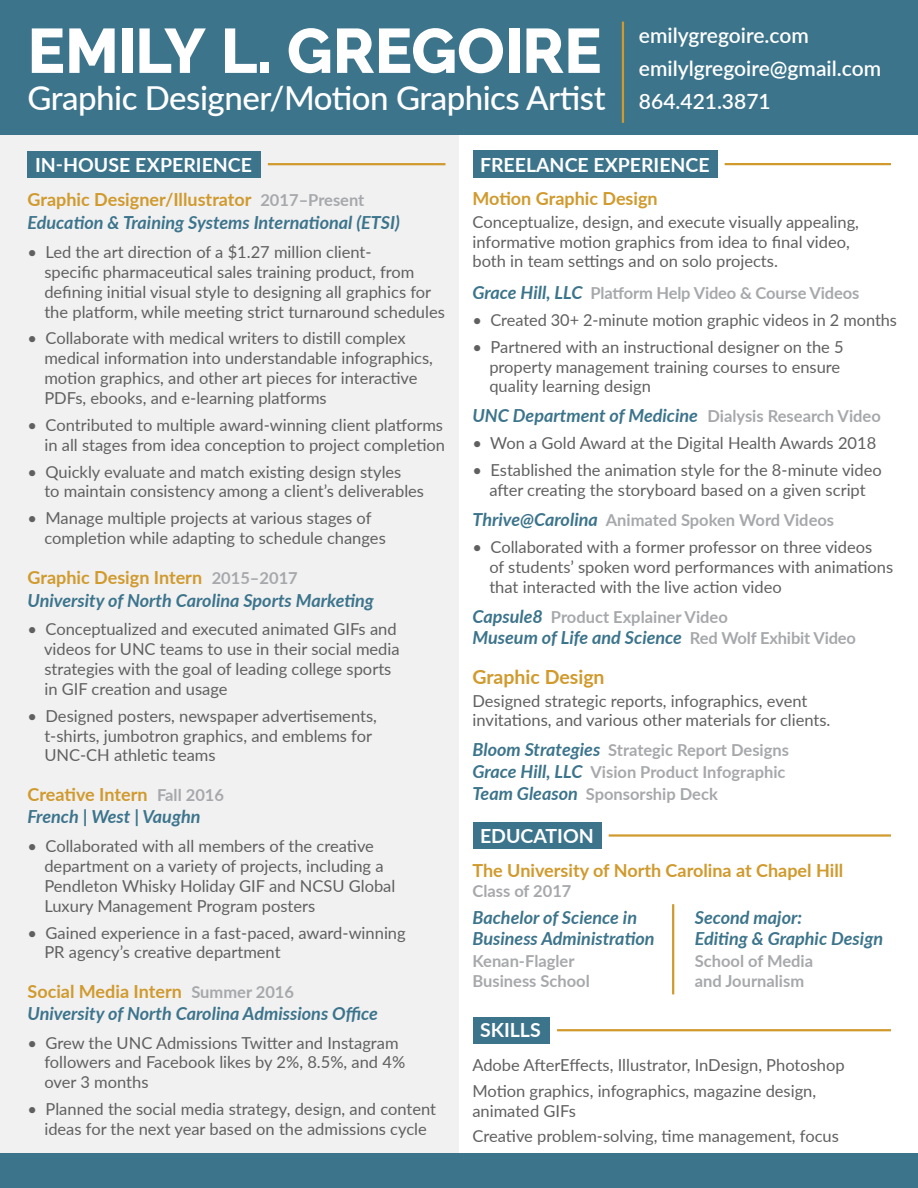
<style>
.page{position:relative;width:918px;height:1188px;background:#fff}
.page>*{position:absolute;margin:0;border:0;box-sizing:border-box;transform-origin:0 0}
.t1{font:800 62.55px "Raleway";color:#fff}
.t2{font:500 33px "Lato";letter-spacing:-.015em;color:#fff}
.t3{font:600 21px/33px "Lato";color:#fff}
.t4{font:700 19.5px "Lato";color:#fff}
.t5{font:700 19.5px "Lato";color:#d09a2d}
.t6{font:italic 700 18px/22.6px "Lato";color:#3c748b}
.t7{font:700 18px "Lato";color:#d09a2d}
.t8{font:16.5px/19.8px "Lato";color:#606060}
.t9{font:700 16.5px/19.8px "Lato";color:#a6a8ab}
.s1{font-weight:600;font-size:21px}
.s2{font-style:normal;color:#d09a2d}
.s3{font-style:normal;font-size:16.5px;color:#a6a8ab}
.s4{font-style:italic;font-size:18px;color:#3c748b}
</style>
<div class="page">
<div style="left:0;top:130px;width:459px;height:1058px;background:#f1f1f2"></div>
<div style="left:0;top:0;width:918px;height:135px;background:#3c748b"></div>
<div style="left:0;top:1154px;width:918px;height:34px;background:#3c748b"></div>
<div style="left:473px;top:151px;width:245px;height:27px;background:#3c748b"></div>
<div style="left:473px;top:822px;width:129px;height:27px;background:#3c748b"></div>
<div style="left:473px;top:1017px;width:76px;height:27px;background:#3c748b"></div>
<div style="left:27px;top:151px;width:234px;height:27px;background:#3c748b"></div>
<hr style="left:268px;top:163px;width:178px;height:2px;background:#d09a2d">
<hr style="left:622px;top:22px;width:2px;height:101px;background:#d09a2d">
<hr style="left:725px;top:163px;width:166px;height:2px;background:#d09a2d">
<hr style="left:609px;top:834px;width:282px;height:3px;background:#d09a2d">
<hr style="left:557px;top:1029px;width:334px;height:2px;background:#d09a2d">
<hr style="left:672px;top:904px;width:2px;height:90px;background:#d09a2d">
<p class="t3" style="left:639px;top:18px;width:244px">emilygregoire.com emilylgregoire@gmail.com</p>
<h2 class="t2" style="left:28px;top:74px;width:745px">Graphic Designer/Motion Graphics Artist <span class="s1">864.421.3871</span></h2>
<h1 class="t1" style="left:28px;top:15px;width:576px">EMILY L. GREGOIRE</h1>
<p class="t4" style="left:35px;top:150px;width:219px">IN-HOUSE EXPERIENCE</p>
<p class="t6" style="left:28px;top:188px;width:374px"><span class="s2">Graphic Designer/Illustrator</span> <span class="s3">2017–Present<br></span>Education &amp; Training Systems International (ETSI)</p>
<p class="t8" style="left:44px;top:242px;width:402px;text-indent:-17px">• Led the art direction of a $1.27 million client-<br>specific pharmaceutical sales training product, from defining initial visual style to designing all graphics for the platform, while meeting strict turnaround schedules</p>
<p class="t8" style="left:44px;top:328px;width:390px;text-indent:-17px">• Collaborate with medical writers to distill complex medical information into understandable infographics, motion graphics, and other art pieces for interactive PDFs, ebooks, and e-learning platforms</p>
<p class="t8" style="left:28px;top:414px;width:419px;text-align:right">• Contributed to multiple award-winning client platforms in all stages from idea conception to project completion</p>
<p class="t8" style="left:44px;top:461px;width:381px;text-indent:-17px">• Quickly evaluate and match existing design styles<br>to maintain consistency among a client’s deliverables</p>
<p class="t8" style="left:44px;top:508px;width:343px;text-indent:-17px">• Manage multiple projects at various stages of completion while adapting to schedule changes</p>
<p class="t6" style="left:28px;top:565px;width:348px"><span class="s2">Graphic Design Intern</span> <span class="s3">2015–2017<br></span>University of North Carolina Sports Marketing</p>
<p class="t8" style="left:44px;top:619px;width:357px;text-indent:-16px">• Conceptualized and executed animated GIFs and videos for UNC teams to use in their social media strategies with the goal of leading college sports in GIF creation and usage</p>
<p class="t8" style="left:44px;top:705px;width:334px;text-indent:-17px">• Designed posters, newspaper advertisements, t-shirts, jumbotron graphics, and emblems for<br>UNC-CH athletic teams</p>
<p class="t6" style="left:28px;top:782px;width:198px"><span class="s2">Creative Intern</span> <span class="s3">Fall 2016<br></span>French | West | Vaughn</p>
<p class="t8" style="left:44px;top:836px;width:352px;text-indent:-17px">• Collaborated with all members of the creative department on a variety of projects, including a Pendleton Whisky Holiday GIF and NCSU Global Luxury Management Program posters</p>
<p class="t8" style="left:44px;top:922px;width:363px;text-indent:-17px">• Gained experience in a fast-paced, award-winning<br>PR agency’s creative department</p>
<p class="t6" style="left:28px;top:979px;width:352px"><span class="s2">Social Media Intern</span> <span class="s3">Summer 2016<br></span>University of North Carolina Admissions Office</p>
<p class="t8" style="left:44px;top:1032px;width:362px;text-indent:-17px">• Grew the UNC Admissions Twitter and Instagram followers and Facebook likes by 2%, 8.5%, and 4% over 3 months</p>
<p class="t8" style="left:28px;top:1099px;width:410px;text-align:center">• Planned the social media strategy, design, and content ideas for the next year based on the admissions cycle</p>
<p class="t4" style="left:480px;top:150px;width:231px">FREELANCE EXPERIENCE</p>
<p class="t7" style="left:472px;top:185px;width:187px">Motion Graphic Design</p>
<p class="t8" style="left:472px;top:211px;width:388px">Conceptualize, design, and execute visually appealing, informative motion graphics from idea to final video, both in team settings and on solo projects.</p>
<p class="t9" style="left:472px;top:282px;width:388px"><span class="s4">Grace Hill, LLC</span> Platform Help Video &amp; Course Videos</p>
<p class="t8" style="left:473px;top:309px;width:426px">• Created 30+ 2-minute motion graphic videos in 2 months</p>
<p class="t8" style="left:489px;top:336px;width:356px;text-indent:-17px">• Partnered with an instructional designer on the 5 property management training courses to ensure quality learning design</p>
<p class="t6" style="left:472px;top:404px;width:410px">UNC Department of Medicine <span class="s3">Dialysis Research Video</span></p>
<p class="t8" style="left:473px;top:433px;width:405px">• Won a Gold Award at the Digital Health Awards 2018</p>
<p class="t8" style="left:473px;top:460px;width:411px;text-align:center">• Established the animation style for the 8-minute video after creating the storyboard based on a given script</p>
<p class="t9" style="left:472px;top:509px;width:363px"><span class="s4">Thrive@Carolina</span> Animated Spoken Word Videos</p>
<p class="t8" style="left:489px;top:537px;width:405px;text-indent:-17px">• Collaborated with a former professor on three videos<br>of students’ spoken word performances with animations that interacted with the live action video</p>
<p class="t9" style="left:472px;top:606px;width:257px"><span class="s4">Capsule8</span> Product Explainer Video</p>
<p class="t6" style="left:472px;top:626px;width:385px">Museum of Life and Science <span class="s3">Red Wolf Exhibit Video</span></p>
<p class="t5" style="left:472px;top:662px;width:134px">Graphic Design</p>
<p class="t8" style="left:472px;top:690px;width:360px">Designed strategic reports, infographics, event invitations, and various other materials for clients.</p>
<p class="t9" style="left:472px;top:739px;width:318px;line-height:21.6px"><span class="s4">Bloom Strategies</span> Strategic Report Designs<br><span class="s4">Grace Hill, LLC</span> Vision Product Infographic<br><span class="s4">Team Gleason</span> Sponsorship Deck</p>
<p class="t4" style="left:480px;top:821px;width:115px">EDUCATION</p>
<p class="t7" style="left:472px;top:857px;width:372px">The University of North Carolina at Chapel Hill</p>
<p class="t9" style="left:472px;top:880px;width:101px">Class of 2017</p>
<p class="t6" style="left:472px;top:906px;width:184px;line-height:21.6px">Bachelor of Science in<br>Business Administration</p>
<p class="t9" style="left:472px;top:950px;width:119px">Kenan-Flagler<br>Business School</p>
<p class="t6" style="left:695px;top:906px;width:190px;line-height:21.6px">Second major:<br>Editing &amp; Graphic Design</p>
<p class="t9" style="left:695px;top:950px;width:120px">School of Media and Journalism</p>
<p class="t4" style="left:480px;top:1015px;width:62px">SKILLS</p>
<p class="t8" style="left:472px;top:1052px;width:374px;line-height:25.5px">Adobe AfterEffects, Illustrator, InDesign, Photoshop<br>Motion graphics, infographics, magazine design,</p>
<p class="t8" style="left:472px;top:1097px;width:368px;line-height:25.5px">animated GIFs<br>Creative problem-solving, time management, focus</p>
</div>
